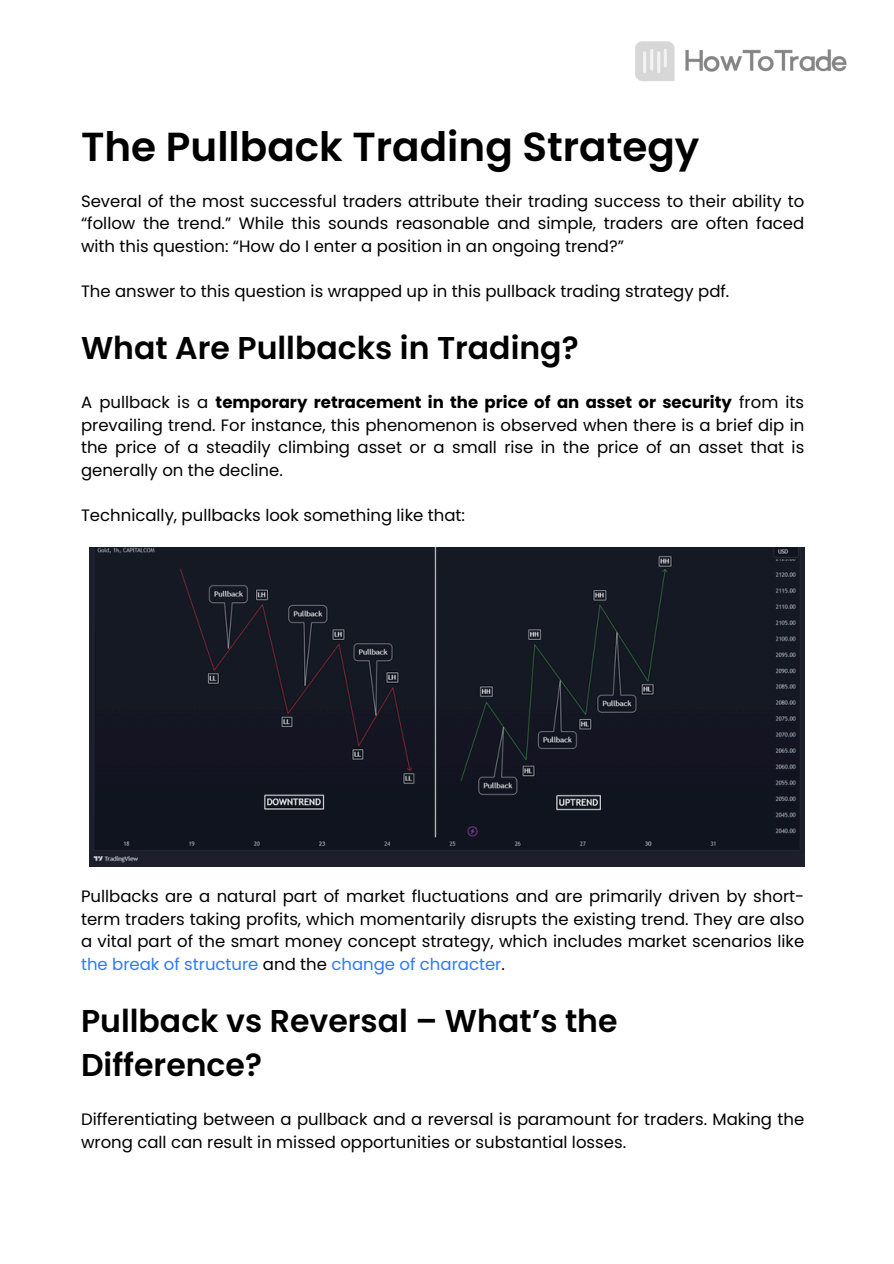
<style>
.page{position:relative;width:894px;height:1264px;background:#fff}
.page>*{position:absolute;margin:0;border:0;box-sizing:border-box;transform-origin:0 0}
.t1{font:600 40.5px "Poppins";color:#000}
.t2{font:600 31.5px/43.8px "Poppins";color:#000}
.t3{font:16.5px/22.5px "Poppins";color:#000;text-align:justify}
.s1{font-weight:700}
.s2{color:#2c7bfd}
</style>
<div class="page">
<img style="left:635px;top:42px;width:211px;height:39px">
<img style="left:89px;top:547px;width:715px;height:319px">
<h1 class="t1" style="left:81px;top:118px;width:619px">The Pullback Trading Strategy</h1>
<p class="t3" style="left:81px;top:190px;width:724px">Several of the most successful traders attribute their trading success to their ability to “follow the trend.” While this sounds reasonable and simple, traders are often faced with this question: “How do I enter a position in an ongoing trend?”</p>
<p class="t3" style="left:81px;top:280px;width:649px">The answer to this question is wrapped up in this pullback trading strategy pdf.</p>
<h2 class="t2" style="left:81px;top:326px;width:499px">What Are Pullbacks in Trading?</h2>
<p class="t3" style="left:81px;top:391px;width:724px">A pullback is a <span class="s1">temporary retracement in the price of an asset or security</span> from its prevailing trend. For instance, this phenomenon is observed when there is a brief dip in the price of a steadily climbing asset or a small rise in the price of an asset that is generally on the decline.</p>
<p class="t3" style="left:81px;top:503px;width:385px">Technically, pullbacks look something like that:</p>
<p class="t3" style="left:81px;top:885px;width:724px">Pullbacks are a natural part of market fluctuations and are primarily driven by short&shy;term traders taking profits, which momentarily disrupts the existing trend. They are also a vital part of the smart money concept strategy, which includes market scenarios like <span class="s2">the break of structure</span> and the <span class="s2">change of character</span>.</p>
<p class="t2" style="left:81px;top:998px;width:538px">Pullback vs Reversal – What’s the<br>Difference?</p>
<h2 class="t3" style="left:81px;top:1108px;width:724px">Differentiating between a pullback and a reversal is paramount for traders. Making the wrong call can result in missed opportunities or substantial losses.</h2>
</div>
